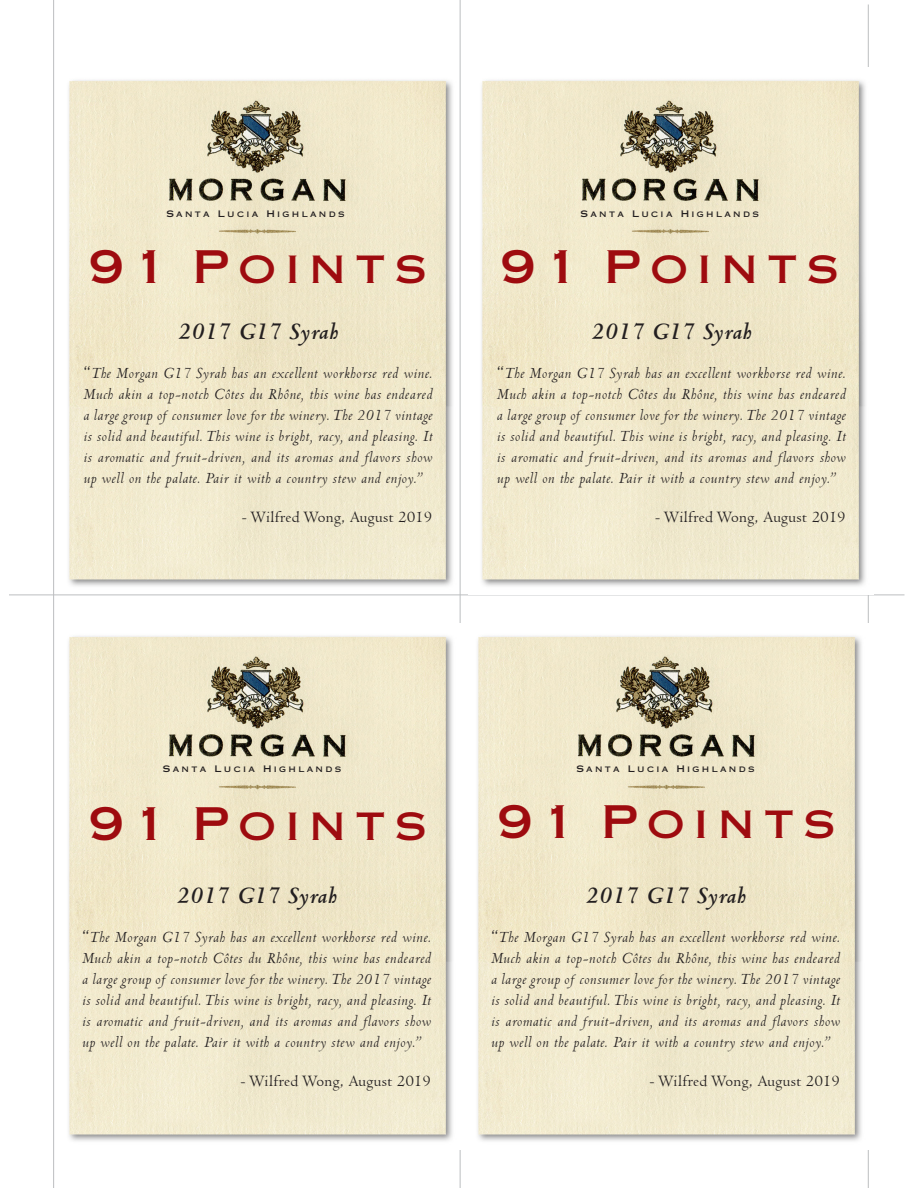
<style>
.page{position:relative;width:918px;height:1188px;background:#fff}
.page>*{position:absolute;margin:0;border:0;box-sizing:border-box;transform-origin:0 0}
.t1{font:45px "Copperplate Gothic Std 31 AB";letter-spacing:.2em;color:#9e0b0f}
.t2{font:italic 700 25.5px "Centaur";letter-spacing:.025em;color:#231f20}
.t3{font:italic 16.5px/21px "Centaur";letter-spacing:.04em;color:#231f20;text-align:justify}
.t4{font:16.5px "Centaur";letter-spacing:.025em;color:#231f20}
.t5{font:9px "Copperplate Gothic Std 31 AB";letter-spacing:.26em;color:#231f20}
.s1{font-style:normal;font-size:18px}
</style>
<div class="page">
<img style="left:68px;top:68px;width:392px;height:526px">
<hr style="left:53px;top:0;width:1px;height:1188px;background:#bcbec0">
<hr style="left:868px;top:4px;width:1px;height:1184px;background:#bcbec0">
<hr style="left:9px;top:595px;width:895px;height:1px;background:#bcbec0">
<hr style="left:460px;top:0;width:1px;height:1188px;background:#bcbec0">
<img style="left:481px;top:68px;width:388px;height:526px">
<img style="left:68px;top:635px;width:385px;height:506px">
<img style="left:477px;top:623px;width:392px;height:527px">
<p class="t5" style="left:166px;top:208px;width:180px">Santa Lucia Highlands</p>
<p class="t5" style="left:581px;top:208px;width:180px">Santa Lucia Highlands</p>
<h1 class="t1" style="left:89px;top:240px;width:340px">91 Points</h1>
<h2 class="t2" style="left:178px;top:315px;width:162px">2017 G17 Syrah</h2>
<p class="t3" style="left:83px;top:363px;width:350px"><span class="s1">“</span>The Morgan G17 Syrah has an excellent workhorse red wine.<br>Much akin a top-notch Côtes du Rhône, this wine has endeared a large group of consumer love for the winery. The 2017 vintage is solid and beautiful. This wine is bright, racy, and pleasing. It is aromatic and fruit-driven, and its aromas and flavors show up well on the palate. Pair it with a country stew and enjoy.”</p>
<p class="t4" style="left:242px;top:507px;width:192px">- Wilfred Wong, August 2019</p>
<h1 class="t1" style="left:501px;top:240px;width:340px">91 Points</h1>
<h2 class="t2" style="left:591px;top:315px;width:162px">2017 G17 Syrah</h2>
<p class="t3" style="left:497px;top:363px;width:350px"><span class="s1">“</span>The Morgan G17 Syrah has an excellent workhorse red wine.<br>Much akin a top-notch Côtes du Rhône, this wine has endeared a large group of consumer love for the winery. The 2017 vintage is solid and beautiful. This wine is bright, racy, and pleasing. It is aromatic and fruit-driven, and its aromas and flavors show up well on the palate. Pair it with a country stew and enjoy.”</p>
<p class="t4" style="left:655px;top:507px;width:192px">- Wilfred Wong, August 2019</p>
<p class="t5" style="left:163px;top:764px;width:180px">Santa Lucia Highlands</p>
<p class="t5" style="left:576px;top:764px;width:180px">Santa Lucia Highlands</p>
<h1 class="t1" style="left:89px;top:797px;width:340px">91 Points</h1>
<h1 class="t1" style="left:497px;top:795px;width:340px">91 Points</h1>
<h2 class="t2" style="left:176px;top:880px;width:162px">2017 G17 Syrah</h2>
<p class="t3" style="left:82px;top:927px;width:350px"><span class="s1">“</span>The Morgan G17 Syrah has an excellent workhorse red wine.<br>Much akin a top-notch Côtes du Rhône, this wine has endeared a large group of consumer love for the winery. The 2017 vintage is solid and beautiful. This wine is bright, racy, and pleasing. It is aromatic and fruit-driven, and its aromas and flavors show up well on the palate. Pair it with a country stew and enjoy.”</p>
<p class="t4" style="left:241px;top:1071px;width:192px">- Wilfred Wong, August 2019</p>
<h2 class="t2" style="left:585px;top:880px;width:162px">2017 G17 Syrah</h2>
<p class="t3" style="left:491px;top:927px;width:350px"><span class="s1">“</span>The Morgan G17 Syrah has an excellent workhorse red wine.<br>Much akin a top-notch Côtes du Rhône, this wine has endeared a large group of consumer love for the winery. The 2017 vintage is solid and beautiful. This wine is bright, racy, and pleasing. It is aromatic and fruit-driven, and its aromas and flavors show up well on the palate. Pair it with a country stew and enjoy.”</p>
<p class="t4" style="left:650px;top:1071px;width:192px">- Wilfred Wong, August 2019</p>
</div>
